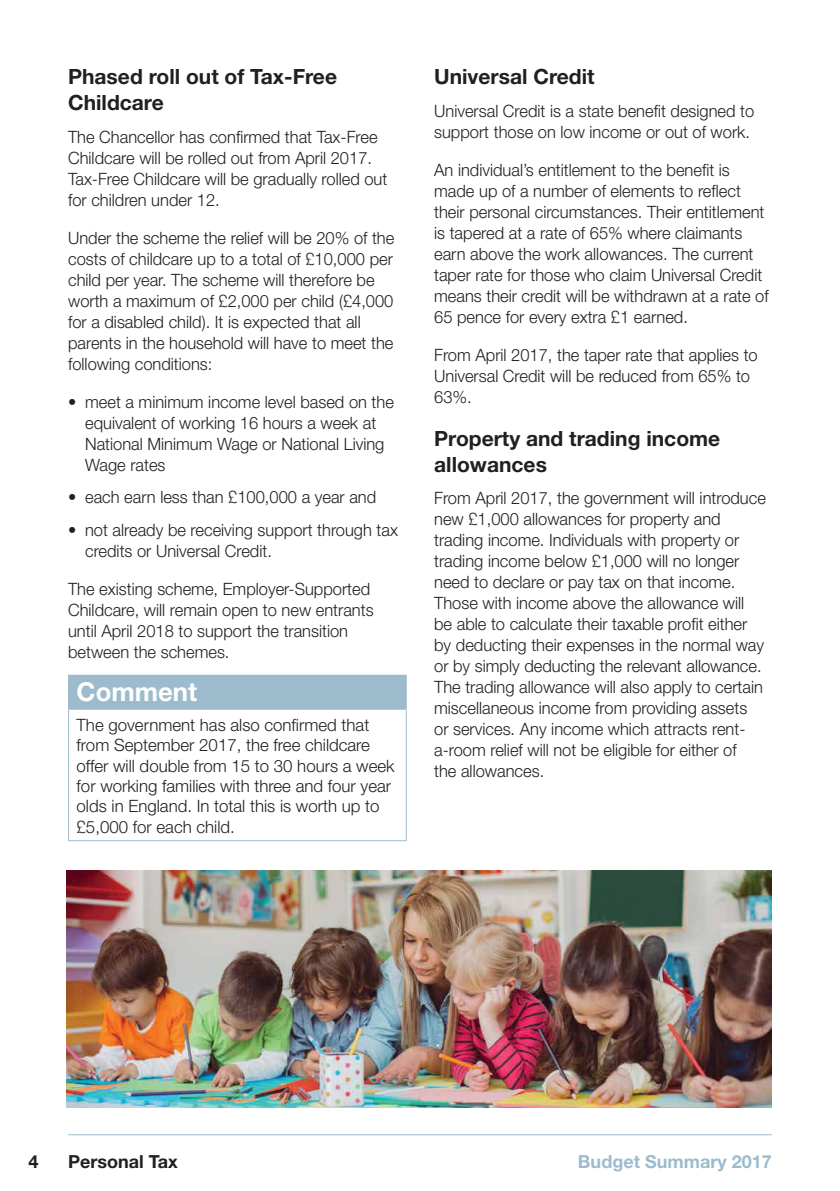
<style>
.page{position:relative;width:840px;height:1191px;background:#fff}
.page>*{position:absolute;margin:0;border:0;box-sizing:border-box;transform-origin:0 0}
.t1{font:700 26px "Helvetica Neue";color:#fff}
.t2{font:700 21px/26px "Helvetica Neue";color:#231f20}
.t3{font:700 18px "Helvetica Neue";color:#9cbccd}
.t4{font:700 18px "Helvetica Neue";color:#231f20}
.t5{font:300 17px/21px "Helvetica Neue";color:#231f20}
.s1{font-weight:400}
</style>
<div class="page">
<hr style="left:68px;top:1134px;width:703px;height:1px;background:#9cbccd">
<div style="left:69px;top:675px;width:337px;height:34px;background:#9cbccd"></div>
<hr style="left:68px;top:675px;width:338px;height:1px;background:#9cbccd">
<hr style="left:68px;top:676px;width:1px;height:33px;background:#9cbccd">
<hr style="left:68px;top:709px;width:338px;height:1px;background:#9cbccd">
<hr style="left:68px;top:710px;width:1px;height:130px;background:#9cbccd">
<hr style="left:405px;top:710px;width:1px;height:130px;background:#9cbccd">
<hr style="left:68px;top:840px;width:338px;height:1px;background:#9cbccd">
<img style="left:67px;top:870px;width:704px;height:237px">
<p class="t2" style="left:68px;top:64px;width:270px">Phased roll out of Tax-Free<br>Childcare</p>
<p class="t5" style="left:68px;top:126px;width:320px">The Chancellor has confirmed that Tax-Free Childcare will be rolled out from April 2017.<br>Tax-Free Childcare will be gradually rolled out for children under 12.</p>
<p class="t5" style="left:68px;top:227px;width:327px">Under the scheme the relief will be 20% of the costs of childcare up to a total of £10,000 per child per year. The scheme will therefore be worth a maximum of £2,000 per child (£4,000 for a disabled child). It is expected that all parents in the household will have to meet the following conditions:</p>
<p class="t5" style="left:85px;top:391px;width:310px;text-indent:-17px"><span class="s1">•</span> meet a minimum income level based on the equivalent of working 16 hours a week at<br>National Minimum Wage or National Living<br>Wage rates</p>
<p class="t5" style="left:68px;top:486px;width:309px"><span class="s1">•</span> each earn less than £100,000 a year and</p>
<p class="t5" style="left:85px;top:518px;width:314px;text-indent:-17px"><span class="s1">•</span> not already be receiving support through tax credits or Universal Credit.</p>
<p class="t5" style="left:68px;top:578px;width:307px">The existing scheme, Employer-Supported Childcare, will remain open to new entrants until April 2018 to support the transition between the schemes.</p>
<h1 class="t1" style="left:77px;top:676px;width:122px">Comment</h1>
<p class="t5" style="left:77px;top:714px;width:319px;line-height:20.4px">The government has also confirmed that from September 2017, the free childcare offer will double from 15 to 30 hours a week for working families with three and four year olds in England. In total this is worth up to £5,000 for each child.</p>
<p class="t2" style="left:434px;top:64px;width:162px">Universal Credit</p>
<p class="t5" style="left:434px;top:100px;width:321px">Universal Credit is a state benefit designed to support those on low income or out of work.</p>
<p class="t5" style="left:434px;top:159px;width:336px">An individual’s entitlement to the benefit is made up of a number of elements to reflect their personal circumstances. Their entitlement is tapered at a rate of 65% where claimants earn above the work allowances. The current taper rate for those who claim Universal Credit means their credit will be withdrawn at a rate of 65 pence for every extra £1 earned.</p>
<p class="t5" style="left:434px;top:344px;width:325px">From April 2017, the taper rate that applies to<br>Universal Credit will be reduced from 65% to<br>63%.</p>
<p class="t2" style="left:434px;top:425px;width:287px">Property and trading income allowances</p>
<p class="t5" style="left:434px;top:487px;width:333px">From April 2017, the government will introduce new £1,000 allowances for property and trading income. Individuals with property or trading income below £1,000 will no longer need to declare or pay tax on that income.<br>Those with income above the allowance will be able to calculate their taxable profit either by deducting their expenses in the normal way or by simply deducting the relevant allowance.<br>The trading allowance will also apply to certain miscellaneous income from providing assets<br>or services. Any income which attracts rent&shy;a-room relief will not be eligible for either of<br>the allowances.</p>
<p class="t4" style="left:28px;top:1150px;width:12px">4</p>
<p class="t4" style="left:68px;top:1150px;width:111px">Personal Tax</p>
<p class="t3" style="left:577px;top:1150px;width:195px">Budget Summary 2017</p>
</div>
